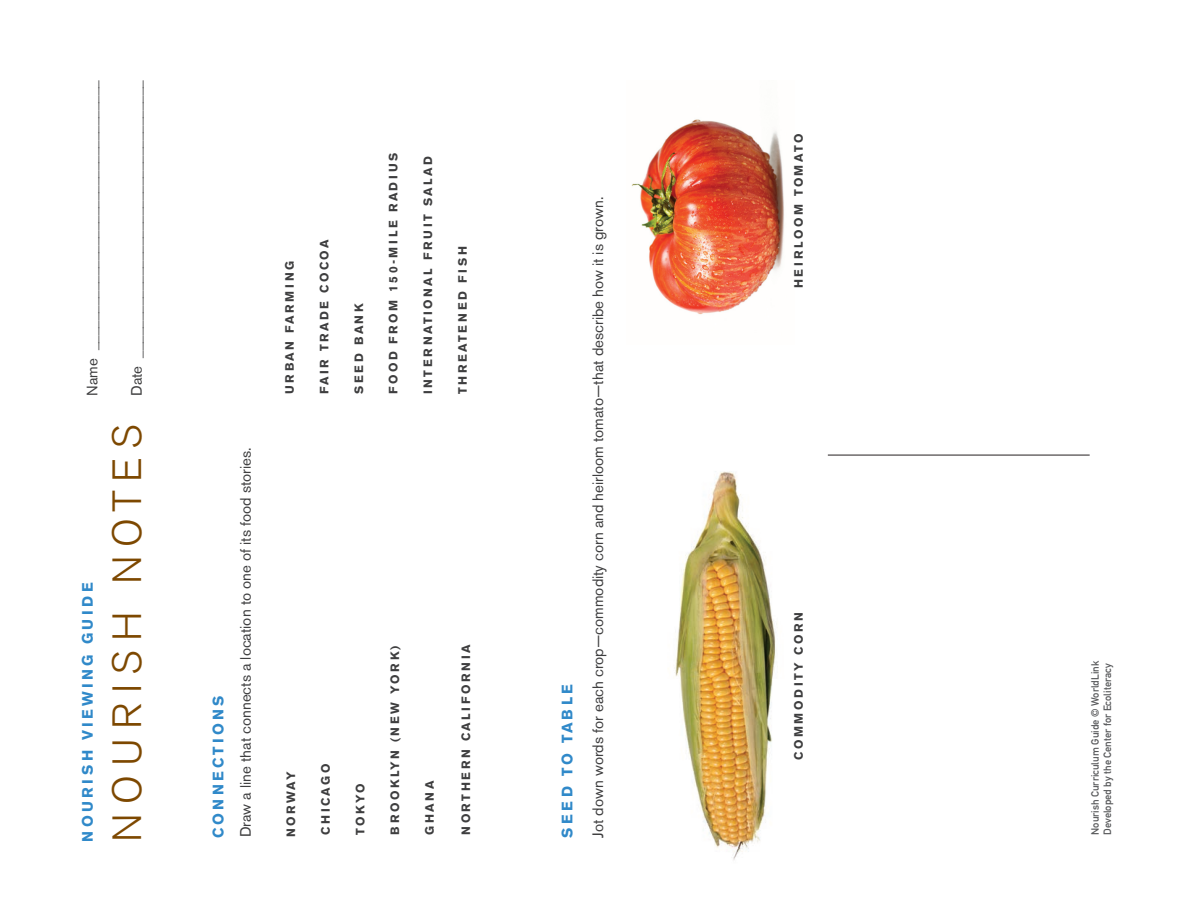
<style>
.page{position:relative;width:1188px;height:918px;background:#fff}
.page>*{position:absolute;margin:0;border:0;box-sizing:border-box;transform-origin:0 0}
.chapter_title{font:300 40.5px "Akzidenz Grotesk BE";letter-spacing:.22em;color:#7d4800}
.body_text{font:15px "Akzidenz Grotesk BE";color:#3e3e3f}
.subhead2{font:700 15px "Akzidenz Grotesk BE";letter-spacing:.23em;color:#3089c9}
.subhead2-2{font:700 15px "Akzidenz Grotesk BE";letter-spacing:.21em;color:#3089c9}
.resource_booklet{font:700 12px "Akzidenz Grotesk BE";letter-spacing:.2em;color:#3e3e3f}
.body_text-2{font:700 12px "Akzidenz Grotesk BE";letter-spacing:.2em;color:#3e3e3f}
.resource_booklet-2{font:700 12px "Akzidenz Grotesk BE";letter-spacing:.24em;color:#3e3e3f}
.resource_booklet-3{font:700 12px "Akzidenz Grotesk BE";letter-spacing:.23em;color:#3e3e3f}
.t1{font:10.5px "DIN Mittelschrift";color:#57585a}
.s1{font-family:"Gotham"}
</style>
<div class="page">
<img style="left:675px;top:471px;width:102px;height:389px">
<img style="left:631px;top:119px;width:153px;height:196px">
<hr style="left:828px;top:455px;width:262px;height:1px;background:#231f20">
<p class="body_text" style="left:83px;top:396px;width:317px;rotate:-90deg">Name ____________________________________</p>
<p class="body_text" style="left:128px;top:396px;width:318px;rotate:-90deg">Date _____________________________________</p>
<p class="subhead2" style="left:79px;top:842px;width:261px;rotate:-90deg">NOURISH VIEWING GUIDE</p>
<p class="chapter_title" style="left:105px;top:842px;width:419px;rotate:-90deg">NOURISH NOTES</p>
<p class="resource_booklet-3" style="left:283px;top:394px;width:135px;rotate:-90deg">URBAN FARMING</p>
<p class="resource_booklet" style="left:317px;top:394px;width:156px;rotate:-90deg">FAIR TRADE COCOA</p>
<p class="resource_booklet-2" style="left:352px;top:394px;width:93px;rotate:-90deg">SEED BANK</p>
<p class="resource_booklet" style="left:387px;top:394px;width:243px;rotate:-90deg">FOOD FROM 150-MILE RADIUS</p>
<p class="resource_booklet" style="left:421px;top:394px;width:240px;rotate:-90deg">INTERNATIONAL FRUIT SALAD</p>
<p class="resource_booklet-2" style="left:456px;top:394px;width:150px;rotate:-90deg">THREATENED FISH</p>
<p class="body_text" style="left:237px;top:837px;width:392px;rotate:-90deg">Draw a line that connects a location to one of its food stories.</p>
<p class="resource_booklet" style="left:459px;top:835px;width:192px;rotate:-90deg">NORTHERN CALIFORNIA</p>
<p class="resource_booklet" style="left:388px;top:835px;width:191px;rotate:-90deg">BROOKLYN (NEW YORK)</p>
<p class="subhead2-2" style="left:210px;top:838px;width:144px;rotate:-90deg">CONNECTIONS</p>
<p class="subhead2" style="left:558px;top:838px;width:155px;rotate:-90deg">SEED TO TABLE</p>
<p class="body_text-2" style="left:284px;top:837px;width:67px;rotate:-90deg">NORWAY</p>
<p class="resource_booklet" style="left:319px;top:835px;width:72px;rotate:-90deg">CHICAGO</p>
<p class="resource_booklet" style="left:423px;top:835px;width:55px;rotate:-90deg">GHANA</p>
<p class="resource_booklet" style="left:353px;top:835px;width:53px;rotate:-90deg">TOKYO</p>
<p class="body_text" style="left:589px;top:838px;width:643px;rotate:-90deg">Jot down words for each crop<span class="s1">—</span>commodity corn and heirloom tomato<span class="s1">—</span>that describe how it is grown.</p>
<p class="body_text-2" style="left:792px;top:288px;width:156px;rotate:-90deg">HEIRLOOM TOMATO</p>
<p class="body_text-2" style="left:792px;top:760px;width:150px;rotate:-90deg">COMMODITY CORN</p>
<p class="t1" style="left:1089px;top:835px;width:176px;rotate:-90deg">Nourish Curriculum Guide © WorldLink</p>
<p class="t1" style="left:1101px;top:835px;width:173px;rotate:-90deg">Developed by the Center for Ecoliteracy</p>
</div>
